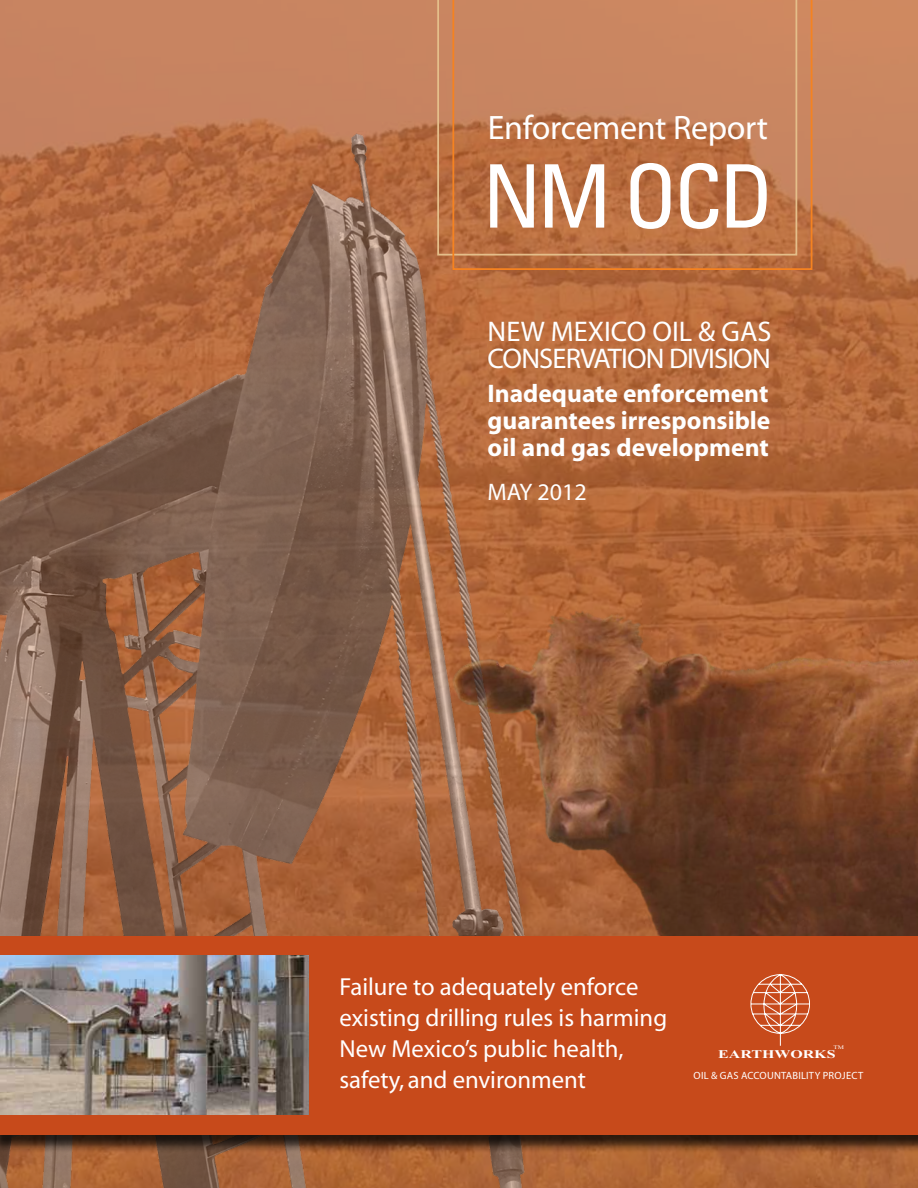
<style>
.page{position:relative;width:918px;height:1188px;background:#fff}
.page>*{position:absolute;margin:0;border:0;box-sizing:border-box;transform-origin:0 0}
.t1{font:condensed 88.05px "Univers";color:#fff}
.t2{font:34.05px "Myriad";letter-spacing:-.01em;color:#fff}
.t3{font:28.5px/27px "Myriad";letter-spacing:-.03em;color:#fff}
.t4{font:700 25.5px/27px "Myriad";color:#fff;text-align:justify}
.t5{font:24.75px/30.9px "Myriad";color:#fff}
.t6{font:24px "Myriad";color:#fff}
.t7{font:700 11.85px "Times New Roman";color:#fff;scale:1.35 1}
.t8{font:10.5px "Myriad Pro";letter-spacing:.02em;color:#fff}
.t9{font:5.4px "Times New Roman";color:#fff;scale:1.29 1}
</style>
<div class="page">
<img style="left:639px;top:0;width:279px;height:1188px">
<img style="left:0;top:0;width:639px;height:1188px">
<svg style="left:437px;top:0;width:15px;height:256px;background:#c38056"></svg>
<svg style="left:452px;top:0;width:360px;height:270px;background:#c37a4e"></svg>
<img style="left:395px;top:486px;width:523px;height:450px">
<div style="left:0;top:938px;width:918px;height:215px;background:#000;opacity:.75"></div>
<div style="left:0;top:936px;width:918px;height:198px;background:#c74a1b"></div>
<img style="left:0;top:955px;width:309px;height:160px">
<svg style="left:750px;top:974px;width:60px;height:72px"></svg>
<h2 class="t2" style="left:488px;top:111px;width:282px">Enforcement Report</h2>
<h1 class="t1" style="left:483px;top:141px;width:292px">NM OCD</h1>
<p class="t3" style="left:488px;top:319px;width:285px">New Mexico Oil &amp; Gas<br>Conservation Division</p>
<p class="t4" style="left:488px;top:381px;width:284px">Inadequate enforcement guarantees irresponsible oil and gas development</p>
<p class="t6" style="left:488px;top:480px;width:101px">May 2012</p>
<p class="t5" style="left:340px;top:972px;width:329px">Failure to adequately enforce existing drilling rules is harming<br>New Mexico’s public health, safety, and environment</p>
<p class="t9" style="left:834px;top:1044px;width:10px">TM</p>
<p class="t8" style="left:694px;top:1069px;width:171px">OIL &amp; GAS ACCOUNTABILITY PROJECT</p>
<p class="t7" style="left:718px;top:1046px;width:88px">EARTHWORKS</p>
</div>
